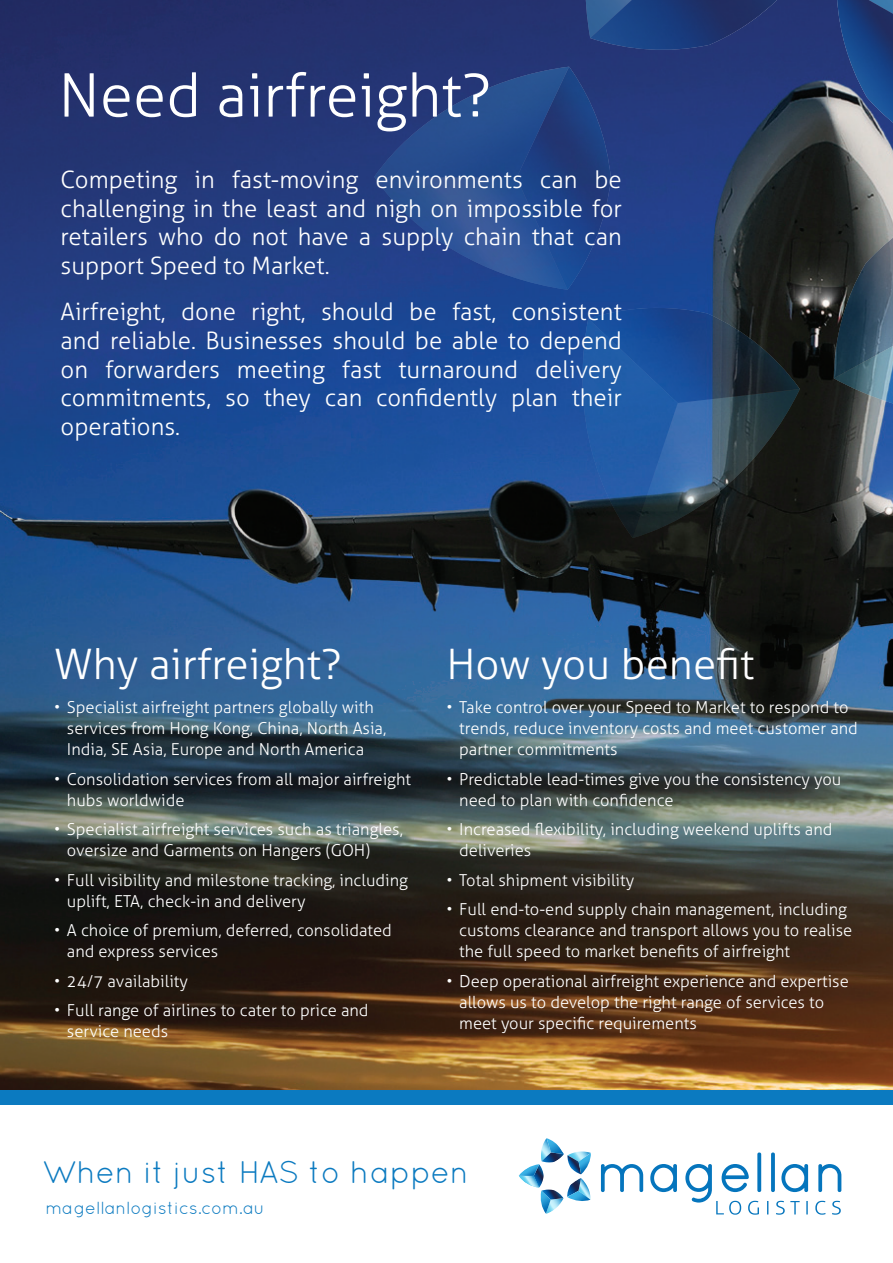
<style>
.page{position:relative;width:893px;height:1263px;background:#fff}
.page>*{position:absolute;margin:0;border:0;box-sizing:border-box;transform-origin:0 0}
.t1{font:300 60px "Aller";color:#fff}
.t2{font:300 42px "Aller";color:#fff}
.t3{font:31.35px "Quicksand";color:#0b7ac0}
.t4{font:300 24px/28.8px "Aller";color:#fff;text-align:justify}
.t5{font:17.55px "Quicksand";color:#0b7ac0}
.t6{font:300 16.5px/21px "Aller";color:#fff}
</style>
<div class="page">
<img style="left:0;top:0;width:893px;height:1089px">
<img style="left:519px;top:1165px;width:15px;height:22px">
<img style="left:551px;top:1198px;width:13px;height:14px">
<img style="left:581px;top:1178px;width:10px;height:22px">
<svg style="left:573px;top:1151px;width:9px;height:2px"></svg>
<img style="left:541px;top:1139px;width:5px;height:15px">
<img style="left:534px;top:1164px;width:10px;height:24px">
<img style="left:541px;top:1189px;width:23px;height:9px">
<img style="left:568px;top:1178px;width:13px;height:13px">
<img style="left:567px;top:1155px;width:12px;height:19px">
<img style="left:541px;top:1154px;width:23px;height:9px">
<img style="left:540px;top:1191px;width:11px;height:23px">
<img style="left:567px;top:1191px;width:23px;height:10px">
<img style="left:579px;top:1153px;width:12px;height:21px">
<img style="left:546px;top:1138px;width:18px;height:16px">
<svg style="left:767px;top:1201px;width:1px;height:13px"></svg>
<svg style="left:776px;top:1201px;width:24px;height:14px"></svg>
<svg style="left:806px;top:1201px;width:2px;height:13px"></svg>
<svg style="left:815px;top:1201px;width:11px;height:14px"></svg>
<svg style="left:832px;top:1201px;width:9px;height:14px"></svg>
<svg style="left:601px;top:1164px;width:42px;height:28px"></svg>
<svg style="left:650px;top:1164px;width:27px;height:28px"></svg>
<svg style="left:685px;top:1152px;width:76px;height:63px"></svg>
<svg style="left:771px;top:1152px;width:4px;height:40px"></svg>
<svg style="left:781px;top:1164px;width:27px;height:28px"></svg>
<svg style="left:818px;top:1164px;width:23px;height:28px"></svg>
<div style="left:0;top:1090px;width:893px;height:15px;background:#0b7ac0"></div>
<svg style="left:836px;top:0;width:57px;height:163px;background:#a8a8ad"></svg>
<div style="left:576px;top:0;width:227px;height:54px;background:#243575"></div>
<img style="left:374px;top:67px;width:142px;height:110px">
<svg style="left:834px;top:199px;width:59px;height:228px;background:#434f58"></svg>
<img style="left:834px;top:345px;width:59px;height:59px">
<img style="left:374px;top:177px;width:142px;height:113px">
<img style="left:455px;top:177px;width:61px;height:1px">
<svg style="left:572px;top:304px;width:228px;height:234px;background:#1b375f"></svg>
<img style="left:678px;top:396px;width:112px;height:142px">
<img style="left:737px;top:389px;width:63px;height:7px">
<img style="left:586px;top:0;width:4px;height:38px">
<img style="left:516px;top:67px;width:95px;height:223px">
<img style="left:588px;top:308px;width:212px;height:81px">
<img style="left:837px;top:0;width:56px;height:123px">
<img style="left:590px;top:0;width:189px;height:51px">
<img style="left:580px;top:319px;width:98px;height:219px">
<p class="t1" style="left:58px;top:59px;width:434px">Need airfreight?</p>
<p class="t4" style="left:61px;top:165px;width:563px">Competing in fast-moving environments can be challenging in the least and nigh on impossible for retailers who do not have a supply chain that can support Speed to Market.</p>
<p class="t4" style="left:61px;top:297px;width:563px">Airfreight, done right, should be fast, consistent and reliable. Businesses should be able to depend on forwarders meeting fast turnaround delivery commitments, so they can confidently plan their operations.</p>
<p class="t2" style="left:54px;top:639px;width:289px">Why airfreight?</p>
<p class="t6" style="left:67px;top:697px;width:321px;text-indent:-13px">• Specialist airfreight partners globally with services from Hong Kong, China, North Asia,<br>India, SE Asia, Europe and North America</p>
<p class="t6" style="left:67px;top:768px;width:346px;text-indent:-13px">• Consolidation services from all major airfreight hubs worldwide</p>
<p class="t6" style="left:67px;top:819px;width:338px;text-indent:-13px">• Specialist airfreight services such as triangles, oversize and Garments on Hangers (GOH)</p>
<p class="t6" style="left:67px;top:869px;width:343px;text-indent:-13px">• Full visibility and milestone tracking, including uplift, ETA, check-in and delivery</p>
<p class="t6" style="left:67px;top:920px;width:326px;text-indent:-13px">• A choice of premium, deferred, consolidated and express services</p>
<p class="t6" style="left:54px;top:970px;width:135px">• 24/7 availability</p>
<p class="t6" style="left:67px;top:1000px;width:303px;text-indent:-13px">• Full range of airlines to cater to price and service needs</p>
<p class="t2" style="left:446px;top:639px;width:309px">How you benefit</p>
<p class="t6" style="left:459px;top:697px;width:400px;text-indent:-13px">• Take control over your Speed to Market to respond to trends, reduce inventory costs and meet customer and partner commitments</p>
<p class="t6" style="left:459px;top:768px;width:384px;text-indent:-13px">• Predictable lead-times give you the consistency you need to plan with confidence</p>
<p class="t6" style="left:459px;top:819px;width:375px;text-indent:-13px">• Increased flexibility, including weekend uplifts and deliveries</p>
<p class="t6" style="left:446px;top:869px;width:189px">• Total shipment visibility</p>
<p class="t6" style="left:459px;top:899px;width:394px;text-indent:-13px">• Full end-to-end supply chain management, including customs clearance and transport allows you to realise the full speed to market benefits of airfreight</p>
<p class="t6" style="left:459px;top:970px;width:391px;text-indent:-13px">• Deep operational airfreight experience and expertise allows us to develop the right range of services to meet your specific requirements</p>
<p class="t3" style="left:42px;top:1154px;width:428px">When it just HAS to happen</p>
<p class="t5" style="left:45px;top:1198px;width:221px">magellanlogistics.com.au</p>
</div>
